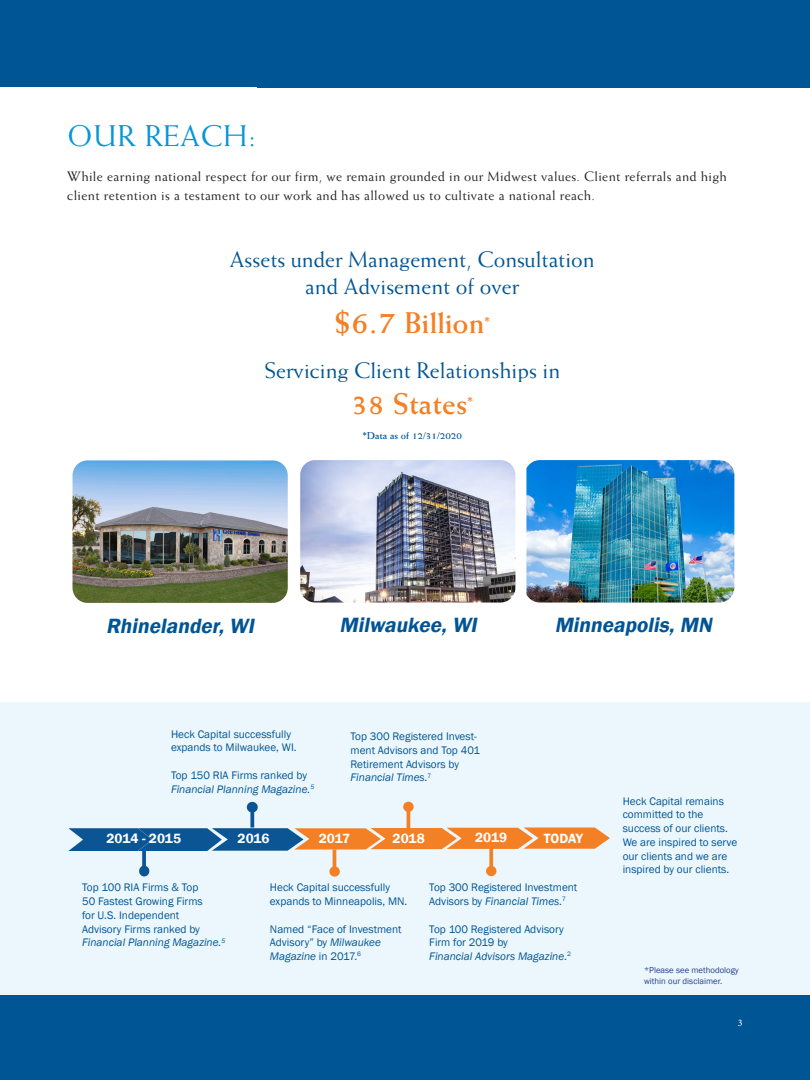
<style>
.page{position:relative;width:810px;height:1080px;background:#fff}
.page>*{position:absolute;margin:0;border:0;box-sizing:border-box;transform-origin:0 0}
.t1{font:700 30px "Weiss Std";color:#f48026}
.t2{font:30px "Weiss Std";letter-spacing:.03em;color:#0696d7}
.t3{font:22.5px/27px "Weiss Std";color:#005595;text-align:center}
.t4{font:italic 600 21.25px "Franklin Gothic";color:#005595}
.t5{font:13.75px/18.8px "Weiss Std";letter-spacing:.025em;color:#231f20}
.t6{font:600 13.75px "Franklin Gothic";color:#fff}
.t7{font:700 13.12px "Weiss Std";color:#f48026}
.t8{font:11.25px/13.8px "Franklin Gothic";color:#005595}
.t9{font:italic 11.25px/13.8px "Franklin Gothic";color:#005595}
.t10{font:700 10px "Weiss Std";color:#005595}
.t11{font:10px "Minion Pro";color:#fff}
.t12{font:8.75px/10.5px "Franklin Gothic";color:#253f8e}
.s1{font-size:32.5px}
.s2{font-style:normal}
.s3{font-style:italic}
</style>
<div class="page">
<div style="left:0;top:702px;width:809px;height:362px;background:#ecf7fd"></div>
<div style="left:0;top:37px;width:603px;height:50px;background:#005595"></div>
<div style="left:257px;top:0;width:553px;height:87px;background:#005595"></div>
<div style="left:0;top:0;width:810px;height:39px;background:#005595"></div>
<div style="left:0;top:1033px;width:600px;height:47px;background:#005595"></div>
<div style="left:259px;top:995px;width:551px;height:85px;background:#005595"></div>
<div style="left:0;top:995px;width:810px;height:40px;background:#005595"></div>
<img style="left:73px;top:460px;width:215px;height:143px">
<img style="left:300px;top:460px;width:215px;height:143px">
<img style="left:526px;top:460px;width:208px;height:143px">
<svg style="left:250px;top:813px;width:4px;height:15px"></svg>
<div style="left:247px;top:802px;width:11px;height:11px;border:5px solid #0b5595;border-radius:50%"></div>
<hr style="left:407px;top:808px;width:3px;height:20px;background:#f48026">
<div style="left:403px;top:802px;width:11px;height:10px;border:5px solid #f48026;border-radius:50%"></div>
<svg style="left:142px;top:851px;width:4px;height:15px"></svg>
<div style="left:139px;top:866px;width:10px;height:10px;border:5px solid #0b5595;border-radius:50%"></div>
<hr style="left:333px;top:850px;width:3px;height:19px;background:#f48026">
<div style="left:329px;top:866px;width:11px;height:11px;border:5px solid #f48026;border-radius:50%"></div>
<svg style="left:489px;top:851px;width:4px;height:15px"></svg>
<div style="left:486px;top:866px;width:10px;height:10px;border:5px solid #f48026;border-radius:50%"></div>
<svg style="left:68px;top:828px;width:542px;height:23px;background:#987e6c"></svg>
<p class="t2" style="left:67px;top:118px;width:190px">OUR REACH:</p>
<p class="t5" style="left:67px;top:167px;width:661px">While earning national respect for our firm, we remain grounded in our Midwest values. Client referrals and high client retention is a testament to our work and has allowed us to cultivate a national reach.</p>
<p class="t3" style="left:230px;top:246px;width:366px">Assets under Management, Consultation and Advisement of over</p>
<p class="t1" style="left:334px;top:305px;width:152px">$<span class="s1">6.7</span> Billion</p>
<p class="t7" style="left:484px;top:314px;width:8px">*</p>
<p class="t3" style="left:264px;top:356px;width:297px">Servicing Client Relationships in</p>
<p class="t1" style="left:351px;top:386px;width:118px">38 States</p>
<p class="t7" style="left:467px;top:394px;width:8px">*</p>
<p class="t10" style="left:362px;top:429px;width:101px">*Data as of 12/31/2020</p>
<p class="t4" style="left:106px;top:613px;width:154px">Rhinelander,WI</p>
<p class="t4" style="left:340px;top:612px;width:143px">Milwaukee,WI</p>
<p class="t4" style="left:555px;top:612px;width:163px">Minneapolis,MN</p>
<p class="t8" style="left:171px;top:727px;width:127px">Heck Capital successfully expands to Milwaukee, WI.</p>
<p class="t9" style="left:171px;top:768px;width:145px"><span class="s2">Top 150 RIA Firms ranked by<br></span>Financial Planning Magazine.<sup>5</sup></p>
<p class="t8" style="left:351px;top:730px;width:131px">Top 300 Registered Invest&shy;ment Advisors and Top 401<br>Retirement Advisors by<br><span class="s3">Financial Times.</span><sup>7</sup></p>
<p class="t6" style="left:106px;top:830px;width:76px">2014 - 2015</p>
<p class="t6" style="left:238px;top:830px;width:33px">2016</p>
<p class="t6" style="left:319px;top:830px;width:33px">2017</p>
<p class="t6" style="left:393px;top:830px;width:34px">2018</p>
<p class="t6" style="left:475px;top:829px;width:34px">2019</p>
<p class="t6" style="left:544px;top:830px;width:40px">TODAY</p>
<p class="t8" style="left:82px;top:881px;width:118px">Top 100 RIA Firms &amp; Top</p>
<p class="t8" style="left:82px;top:895px;width:122px">50 Fastest Growing Firms</p>
<p class="t8" style="left:82px;top:909px;width:99px">for U.S. Independent</p>
<p class="t8" style="left:82px;top:922px;width:119px">Advisory Firms ranked by</p>
<p class="t9" style="left:82px;top:936px;width:145px">Financial Planning Magazine.<sup>5</sup></p>
<p class="t8" style="left:270px;top:881px;width:122px">Heck Capital successfully</p>
<p class="t8" style="left:270px;top:895px;width:139px">expands to Minneapolis, MN.</p>
<p class="t8" style="left:270px;top:922px;width:133px">Named “Face of Investment<br>Advisory” by <span class="s3">Milwaukee<br>Magazine</span> in 2017.<sup>6</sup></p>
<p class="t8" style="left:429px;top:881px;width:150px">Top 300 Registered Investment<br>Advisors by <span class="s3">Financial Times.</span><sup>7</sup></p>
<p class="t8" style="left:429px;top:922px;width:143px">Top 100 Registered Advisory<br>Firm for 2019 by<br><span class="s3">Financial Advisors Magazine</span>.<sup>2</sup></p>
<p class="t8" style="left:623px;top:794px;width:116px">Heck Capital remains committed to the success of our clients.<br>We are inspired to serve our clients and we are inspired by our clients.</p>
<p class="t12" style="left:644px;top:965px;width:96px">*Please see methodology within our disclaimer.</p>
<p class="t11" style="left:738px;top:1016px;width:6px">3</p>
</div>
